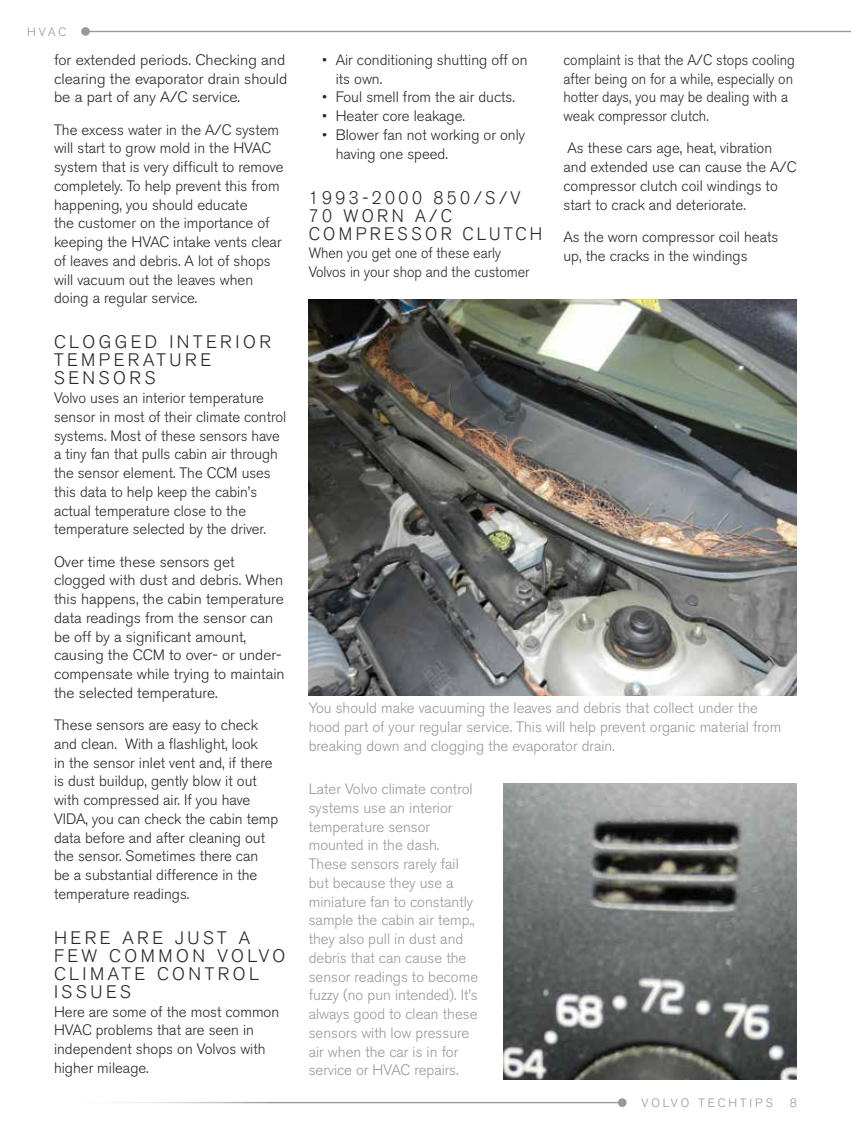
<style>
.page{position:relative;width:851px;height:1134px;background:#fff}
.page>*{position:absolute;margin:0;border:0;box-sizing:border-box;transform-origin:0 0}
.t1{font:300 18px/18px "Volvo Sans Pro";letter-spacing:.2em;color:#292829}
.t2{font:300 18px/18px "Volvo Sans Pro";letter-spacing:.2em;color:#292829;scale:.95 1}
.t3{font:300 15px/18.8px "Volvo Sans Pro";color:#292829}
.t4{font:300 15px/18.8px "Volvo Sans Pro";color:#98989a}
.t5{font:300 15px/18.8px "Volvo Sans Pro";color:#292829;scale:.95 1}
.t6{font:300 15px/18.8px "Volvo Sans Pro";color:#292829;scale:1.05 1}
.t7{font:300 12px "Volvo Sans Pro";letter-spacing:.25em;color:#98989a}
</style>
<div class="page">
<div style="left:618px;top:1098px;width:8px;height:9px;background:#98989a;border-radius:50%"></div>
<hr style="left:54px;top:1102px;width:568px;height:1px;background:#98989a">
<img style="left:309px;top:299px;width:487px;height:396px">
<img style="left:503px;top:783px;width:293px;height:297px">
<div style="left:81px;top:27px;width:9px;height:9px;background:#98989a;border-radius:50%"></div>
<hr style="left:85px;top:31px;width:765px;height:1px;background:#98989a">
<p class="t7" style="left:27px;top:25px;width:41px">HVAC</p>
<p class="t6" style="left:54px;top:51px;width:224px">for extended periods. Checking and clearing the evaporator drain should be a part of any A/C service.</p>
<p class="t3" style="left:54px;top:120px;width:231px">The excess water in the A/C system will start to grow mold in the HVAC system that is very difficult to remove completely. To help prevent this from happening, you should educate<br>the customer on the importance of keeping the HVAC intake vents clear of leaves and debris. A lot of shops will vacuum out the leaves when doing a regular service.</p>
<p class="t1" style="left:54px;top:333px;width:218px">CLOGGED INTERIOR<br>TEMPERATURE<br>SENSORS</p>
<p class="t3" style="left:54px;top:389px;width:234px">Volvo uses an interior temperature sensor in most of their climate control systems. Most of these sensors have a tiny fan that pulls cabin air through the sensor element. The CCM uses this data to help keep the cabin’s actual temperature close to the temperature selected by the driver.</p>
<p class="t3" style="left:54px;top:552px;width:232px">Over time these sensors get clogged with dust and debris. When this happens, the cabin temperature data readings from the sensor can be off by a significant amount, causing the CCM to over- or under&shy;compensate while trying to maintain the selected temperature.</p>
<p class="t3" style="left:54px;top:716px;width:226px">These sensors are easy to check and clean. With a flashlight, look<br>in the sensor inlet vent and, if there is dust buildup, gently blow it out with compressed air. If you have<br>VIDA, you can check the cabin temp data before and after cleaning out the sensor. Sometimes there can<br>be a substantial difference in the temperature readings.</p>
<p class="t1" style="left:54px;top:929px;width:233px">HERE ARE JUST A<br>FEW COMMON VOLVO<br>CLIMATE CONTROL<br>ISSUES</p>
<p class="t3" style="left:54px;top:1002px;width:227px">Here are some of the most common<br>HVAC problems that are seen in independent shops on Volvos with higher mileage.</p>
<p class="t3" style="left:336px;top:51px;width:193px;text-indent:-14px">• Air conditioning shutting off on its own.</p>
<p class="t3" style="left:322px;top:88px;width:194px">• Foul smell from the air ducts.</p>
<p class="t3" style="left:322px;top:107px;width:144px">• Heater core leakage.</p>
<p class="t3" style="left:336px;top:126px;width:191px;text-indent:-14px">• Blower fan not working or only having one speed.</p>
<p class="t2" style="left:309px;top:189px;width:247px">1993-2000 850/S/V<br>70 WORN A/C<br>COMPRESSOR CLUTCH</p>
<p class="t5" style="left:309px;top:244px;width:234px">When you get one of these early<br>Volvos in your shop and the customer</p>
<p class="t5" style="left:563px;top:51px;width:245px">complaint is that the A/C stops cooling after being on for a while, especially on hotter days, you may be dealing with a weak compressor clutch.</p>
<p class="t3" style="left:563px;top:139px;width:234px">As these cars age, heat, vibration<br>and extended use can cause the A/C compressor clutch coil windings to start to crack and deteriorate.</p>
<p class="t3" style="left:563px;top:228px;width:216px">As the worn compressor coil heats up, the cracks in the windings</p>
<p class="t4" style="left:309px;top:699px;width:474px">You should make vacuuming the leaves and debris that collect under the hood part of your regular service. This will help prevent organic material from breaking down and clogging the evaporator drain.</p>
<p class="t4" style="left:309px;top:780px;width:171px">Later Volvo climate control systems use an interior temperature sensor mounted in the dash.<br>These sensors rarely fail but because they use a miniature fan to constantly sample the cabin air temp., they also pull in dust and debris that can cause the sensor readings to become fuzzy (no pun intended). It’s always good to clean these sensors with low pressure air when the car is in for service or HVAC repairs.</p>
<p class="t7" style="left:641px;top:1096px;width:133px">VOLVO TECHTIPS</p>
<p class="t7" style="left:790px;top:1096px;width:8px">8</p>
</div>
